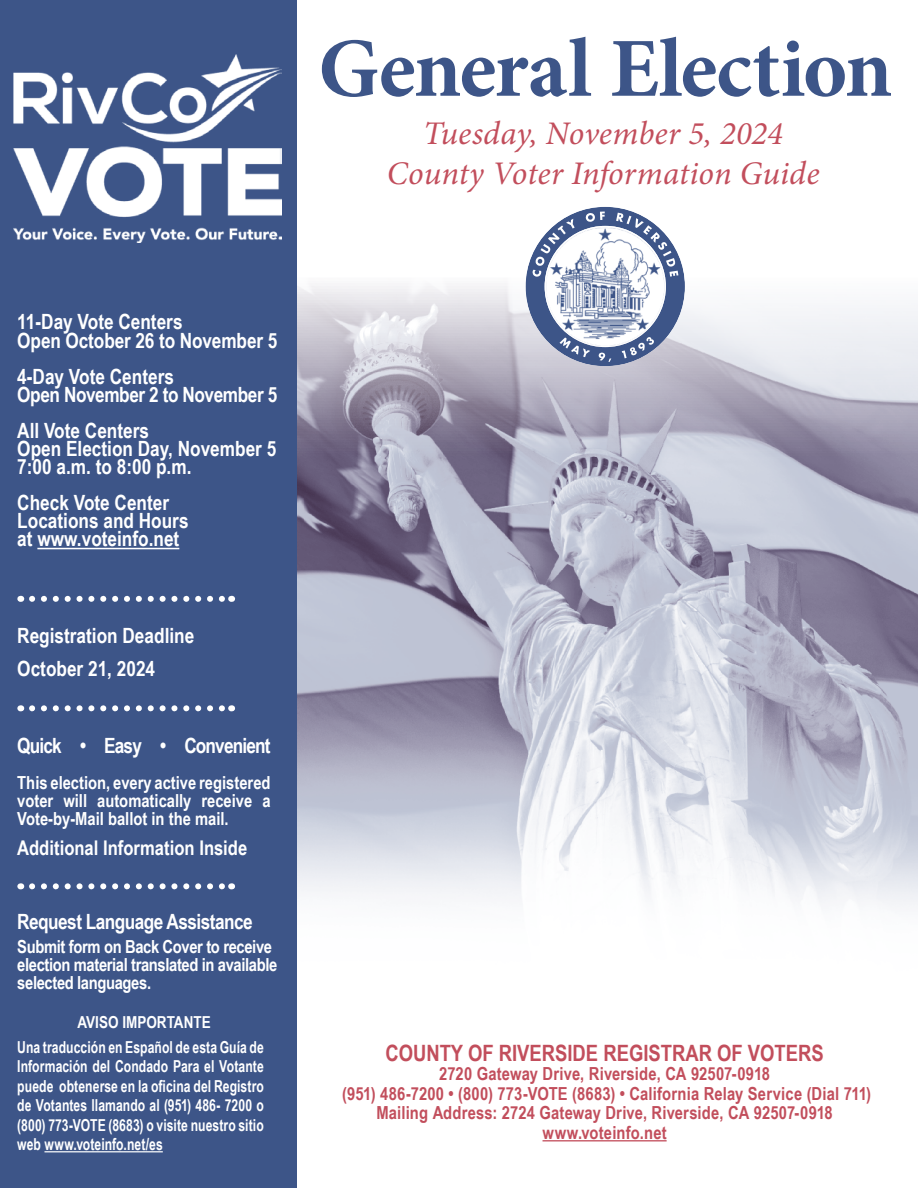
<style>
.page{position:relative;width:918px;height:1188px;background:#fff}
.page>*{position:absolute;margin:0;border:0;box-sizing:border-box;transform-origin:0 0}
.t1{font:700 84px "Minion Pro";letter-spacing:-.01em;color:#3d5588}
.t2{font:italic 33px/39.6px "Minion Pro";color:#c24e5c;text-align:center}
.t3{font:700 22.5px "Arial Narrow";color:#c24e5c}
.t4{font:700 21px/18px "Arial Narrow";color:#fff}
.t5{font:700 21px/18px "Arial Narrow";letter-spacing:-.02em;color:#fff}
.t6{font:700 21px "Arial Narrow";letter-spacing:-.025em;color:#fff}
.t7{font:700 21px "Arial Narrow";letter-spacing:-.04em;color:#fff}
.t8{font:700 20.25px "Arial Narrow";color:#fff}
.t9{font:700 18px/18px "Arial Narrow";letter-spacing:-.02em;color:#fff;text-align:justify}
.t10{font:700 18px/19.5px "Arial Narrow";letter-spacing:.01em;color:#c24e5c;text-align:center}
.t11{font:700 16.5px/19.5px "Arial Narrow";letter-spacing:.005em;color:#fff;text-align:justify;scale:.9 1}
.t12{font:700 16.5px/24.8px "Arial Narrow";letter-spacing:.005em;color:#fff;text-align:center}
</style>
<div class="page">
<img style="left:297px;top:280px;width:621px;height:627px">
<div style="left:0;top:0;width:297px;height:1188px;background:#3d5588"></div>
<hr style="left:37px;top:548px;width:142px;height:1px;background:#fff">
<svg style="left:32px;top:596px;width:193px;height:6px"></svg>
<svg style="left:32px;top:705px;width:193px;height:6px"></svg>
<svg style="left:32px;top:883px;width:193px;height:6px"></svg>
<hr style="left:44px;top:1151px;width:119px;height:1px;background:#fff">
<hr style="left:543px;top:1140px;width:124px;height:1px;background:#c24e5c">
<img style="left:13px;top:55px;width:268px;height:187px">
<svg style="left:526px;top:207px;width:159px;height:159px"></svg>
<h1 class="t1" style="left:318px;top:10px;width:576px">General Election</h1>
<h2 class="t2" style="left:387px;top:114px;width:434px">Tuesday, November 5, 2024<br>County Voter Information Guide</h2>
<p class="t4" style="left:17px;top:311px;width:262px;line-height:19.5px">11-Day Vote Centers<br>Open October 26 to November 5</p>
<p class="t5" style="left:17px;top:367px;width:262px">4-Day Vote Centers<br>Open November 2 to November 5</p>
<p class="t4" style="left:17px;top:421px;width:261px">All Vote Centers<br>Open Election Day, November 5<br>7:00 a.m. to 8:00 p.m.</p>
<p class="t4" style="left:17px;top:493px;width:173px">Check Vote Center<br>Locations and Hours at www.voteinfo.net</p>
<p class="t4" style="left:17px;top:618px;width:179px;line-height:33px">Registration Deadline<br>October 21, 2024</p>
<p class="t7" style="left:17px;top:729px;width:255px">Quick • Easy • Convenient</p>
<p class="t9" style="left:17px;top:772px;width:255px">This election, every active registered voter will automatically receive a Vote-by-Mail ballot in the mail.</p>
<p class="t8" style="left:17px;top:833px;width:232px">Additional Information Inside</p>
<p class="t6" style="left:17px;top:906px;width:237px">Request Language Assistance</p>
<p class="t9" style="left:17px;top:937px;width:262px;text-align:left">Submit form on Back Cover to receive election material translated in available selected languages.</p>
<p class="t12" style="left:17px;top:1009px;width:248px">AVISO IMPORTANTE<br>Una traducción en Español de esta Guía de</p>
<p class="t11" style="left:17px;top:1056px;width:275px">Información del Condado Para el Votante puede obtenerse en la oficina del Registro de Votantes llamando al (951) 486- 7200 o (800) 773-VOTE (8683) o visite nuestro sitio web www.voteinfo.net/es</p>
<p class="t3" style="left:385px;top:1036px;width:440px">COUNTY OF RIVERSIDE REGISTRAR OF VOTERS</p>
<p class="t10" style="left:342px;top:1063px;width:530px">2720 Gateway Drive, Riverside, CA 92507-0918<br>(951) 486-7200 • (800) 773-VOTE (8683) • California Relay Service (Dial 711)<br>Mailing Address: 2724 Gateway Drive, Riverside, CA 92507-0918 www.voteinfo.net</p>
</div>
